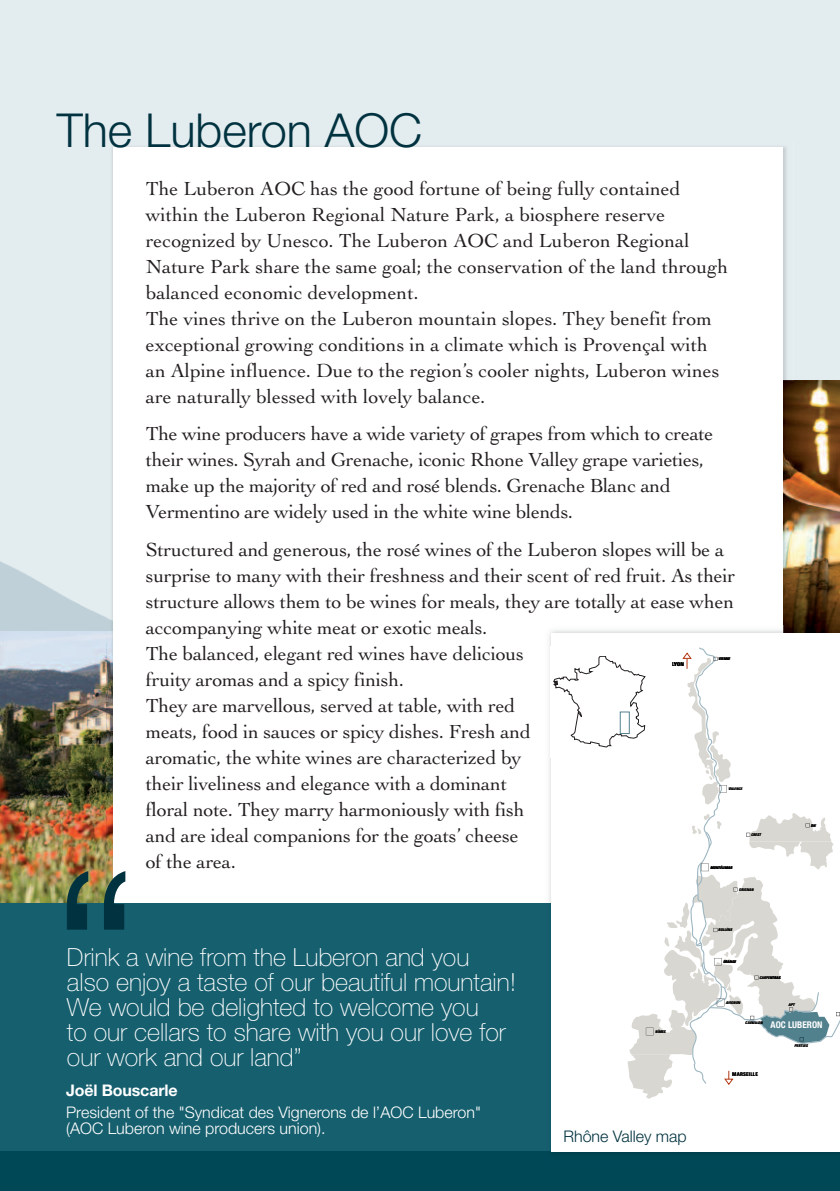
<style>
.page{position:relative;width:840px;height:1191px;background:#fff}
.page>*{position:absolute;margin:0;border:0;box-sizing:border-box;transform-origin:0 0}
.t1{font:300 240.6px "Helvetica Neue";color:#00323f}
.t2{font:300 46.8px "Helvetica Neue";color:#00323f}
.t3{font:100 25px/25px "Helvetica Neue";color:#fff}
.t4{font:20px/26px "Cochin";letter-spacing:-.01em;color:#231f20}
.t5{font:300 16px/16px "Helvetica Neue";color:#fff}
.t6{font:300 16px "Helvetica Neue";color:#00323f}
.t7{font:700 16px "Helvetica Neue";letter-spacing:-.01em;color:#fff}
.t8{font:700 condensed 9.2px "Helvetica Neue";color:#fff}
.t9{font:700 condensed 5.2px "Univers";letter-spacing:.03em;color:#000}
.t10{font:italic 700 condensed 3.6px "Univers";color:#000}
</style>
<div class="page">
<img style="left:0;top:631px;width:107px;height:272px">
<img style="left:793px;top:380px;width:46px;height:245px">
<img style="left:107px;top:631px;width:6px;height:272px">
<img style="left:783px;top:380px;width:10px;height:245px">
<div style="left:0;top:903px;width:552px;height:267px;background:#165f6e"></div>
<div style="left:0;top:1151px;width:839px;height:40px;background:#004856"></div>
<svg style="left:782px;top:625px;width:11px;height:7px"></svg>
<img style="left:551px;top:1151px;width:288px;height:1px">
<div style="left:550px;top:632px;width:289px;height:519px;background:#fff"></div>
<svg style="left:553px;top:647px;width:287px;height:452px"></svg>
<div style="left:620px;top:712px;width:8px;height:21px;background:#fff"></div>
<div style="left:619px;top:711px;width:10px;height:23px;border:1px solid #52818e"></div>
<h2 class="t2" style="left:57px;top:113px;width:367px">The Luberon AOC</h2>
<p class="t4" style="left:146px;top:177px;width:583px">The Luberon AOC has the good fortune of being fully contained within the Luberon Regional Nature Park, a biosphere reserve recognized by Unesco. The Luberon AOC and Luberon Regional Nature Park share the same goal; the conservation of the land through balanced economic development.<br>The vines thrive on the Luberon mountain slopes. They benefit from exceptional growing conditions in a climate which is Provençal with an Alpine influence. Due to the region’s cooler nights, Luberon wines are naturally blessed with lovely balance.</p>
<p class="t4" style="left:146px;top:423px;width:569px">The wine producers have a wide variety of grapes from which to create their wines. Syrah and Grenache, iconic Rhone Valley grape varieties, make up the majority of red and rosé blends. Grenache Blanc and Vermentino are widely used in the white wine blends.</p>
<p class="t4" style="left:146px;top:538px;width:590px">Structured and generous, the rosé wines of the Luberon slopes will be a surprise to many with their freshness and their scent of red fruit. As their structure allows them to be wines for meals, they are totally at ease when accompanying white meat or exotic meals.<br>The balanced, elegant red wines have delicious<br>fruity aromas and a spicy finish.<br>They are marvellous, served at table, with red<br>meats, food in sauces or spicy dishes. Fresh and<br>aromatic, the white wines are characterized by<br>their liveliness and elegance with a dominant<br>floral note. They marry harmoniously with fish<br>and are ideal companions for the goats’ cheese<br>of the area.</p>
<p class="t10" style="left:718px;top:657px;width:13px">VIENNE</p>
<p class="t9" style="left:671px;top:662px;width:13px">LYON</p>
<p class="t10" style="left:728px;top:787px;width:16px">VALENCE</p>
<p class="t10" style="left:710px;top:866px;width:23px">MONTÉLIMAR</p>
<p class="t10" style="left:750px;top:833px;width:11px">CREST</p>
<p class="t10" style="left:810px;top:824px;width:7px">DIE</p>
<h1 class="t1" style="left:51px;top:871px;width:91px">“</h1>
<p class="t3" style="left:67px;top:947px;width:450px">Drink a wine from the Luberon and you also enjoy a taste of our beautiful mountain!<br>We would be delighted to welcome you<br>to our cellars to share with you our love for our work and our land”</p>
<p class="t7" style="left:66px;top:1085px;width:113px">Joël Bouscarle</p>
<p class="t5" style="left:66px;top:1105px;width:416px">President of the "Syndicat des Vignerons de l’AOC Luberon" (AOC Luberon wine producers union).</p>
<p class="t10" style="left:654px;top:1030px;width:12px">NÎMES</p>
<p class="t6" style="left:563px;top:1130px;width:125px">Rhône Valley map</p>
<p class="t10" style="left:738px;top:888px;width:16px">GRIGNAN</p>
<p class="t10" style="left:717px;top:929px;width:15px">BOLLÈNE</p>
<p class="t10" style="left:722px;top:960px;width:15px">ORANGE</p>
<p class="t10" style="left:725px;top:1001px;width:16px">AVIGNON</p>
<p class="t10" style="left:759px;top:976px;width:22px">CARPENTRAS</p>
<p class="t10" style="left:788px;top:1003px;width:8px">APT</p>
<p class="t8" style="left:770px;top:1021px;width:53px">AOC LUBERON</p>
<p class="t10" style="left:744px;top:1021px;width:19px">CAVAILLON</p>
<p class="t9" style="left:731px;top:1071px;width:27px">MARSEILLE</p>
<p class="t10" style="left:794px;top:1044px;width:15px">PERTUIS</p>
</div>
